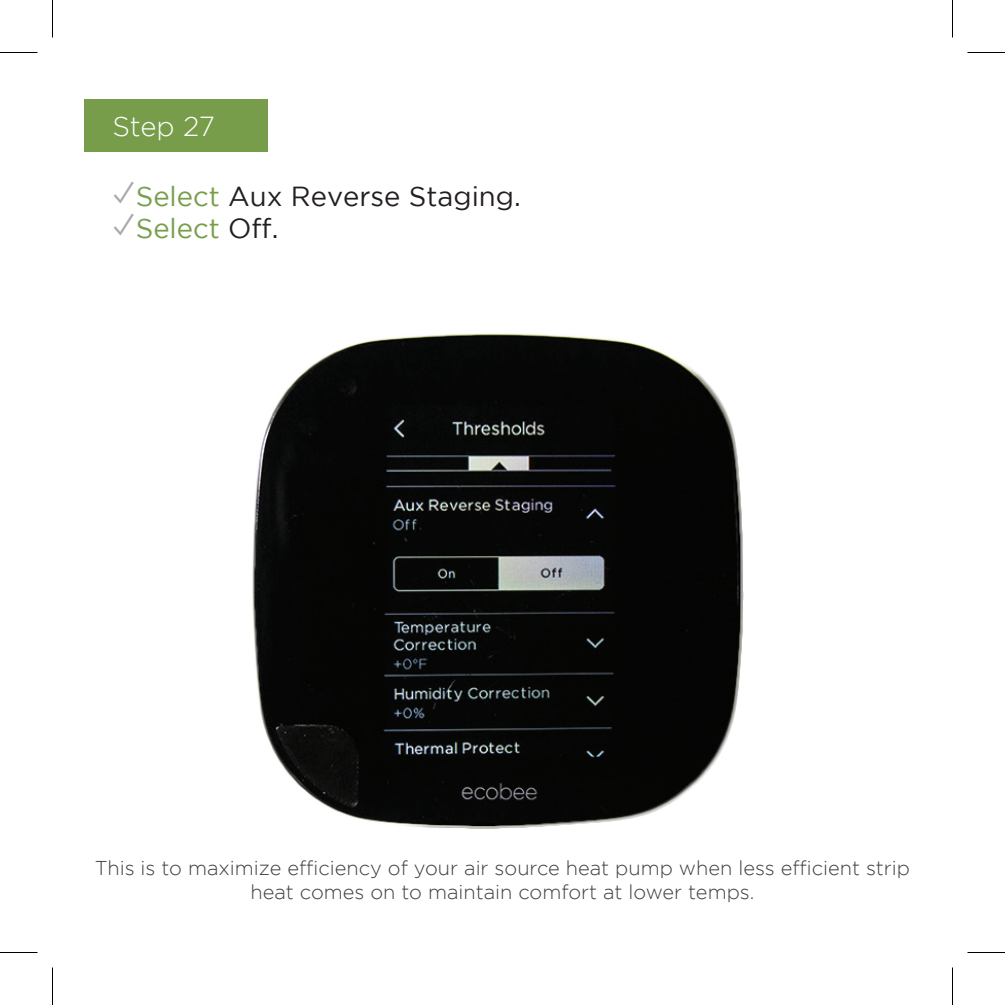
<style>
.page{position:relative;width:1005px;height:1005px;background:#fff}
.page>*{position:absolute;margin:0;border:0;box-sizing:border-box;transform-origin:0 0}
.t1{font:27.5px "Gotham";color:#231f20}
.t2{font:27.5px "Gotham";color:#789d4a}
.t3{font:300 27.5px "Gotham";letter-spacing:-.01em;color:#fff}
.t4{font:300 20px/24px "Gotham";color:#3e3e3f;text-align:center}
.s1{font-family:"Apple Gothic";font-size:40px;color:#a8a9ad}
.s2{color:#789d4a}
.s3{color:#231f20}
</style>
<div class="page">
<div style="left:84px;top:99px;width:184px;height:53px;background:#789d4a"></div>
<img style="left:252px;top:333px;width:492px;height:496px">
<hr style="left:0;top:52px;width:38px;height:1px;background:#000">
<hr style="left:968px;top:52px;width:37px;height:1px;background:#000">
<hr style="left:0;top:952px;width:38px;height:1px;background:#000">
<hr style="left:968px;top:952px;width:37px;height:1px;background:#000">
<hr style="left:52px;top:0;width:1px;height:38px;background:#000">
<hr style="left:52px;top:968px;width:1px;height:37px;background:#000">
<hr style="left:952px;top:0;width:1px;height:38px;background:#000">
<hr style="left:952px;top:968px;width:1px;height:37px;background:#000">
<h1 class="t3" style="left:112px;top:111px;width:104px">Step 27</h1>
<h1 class="t1" style="left:112px;top:181px;width:410px"><span class="s1">✓</span><span class="s2">Select</span> Aux Reverse Staging.</h1>
<h1 class="t2" style="left:112px;top:213px;width:167px"><span class="s1">✓</span>Select <span class="s3">Off.</span></h1>
<p class="t4" style="left:95px;top:856px;width:817px">This is to maximize efficiency of your air source heat pump when less efficient strip heat comes on to maintain comfort at lower temps.</p>
</div>
